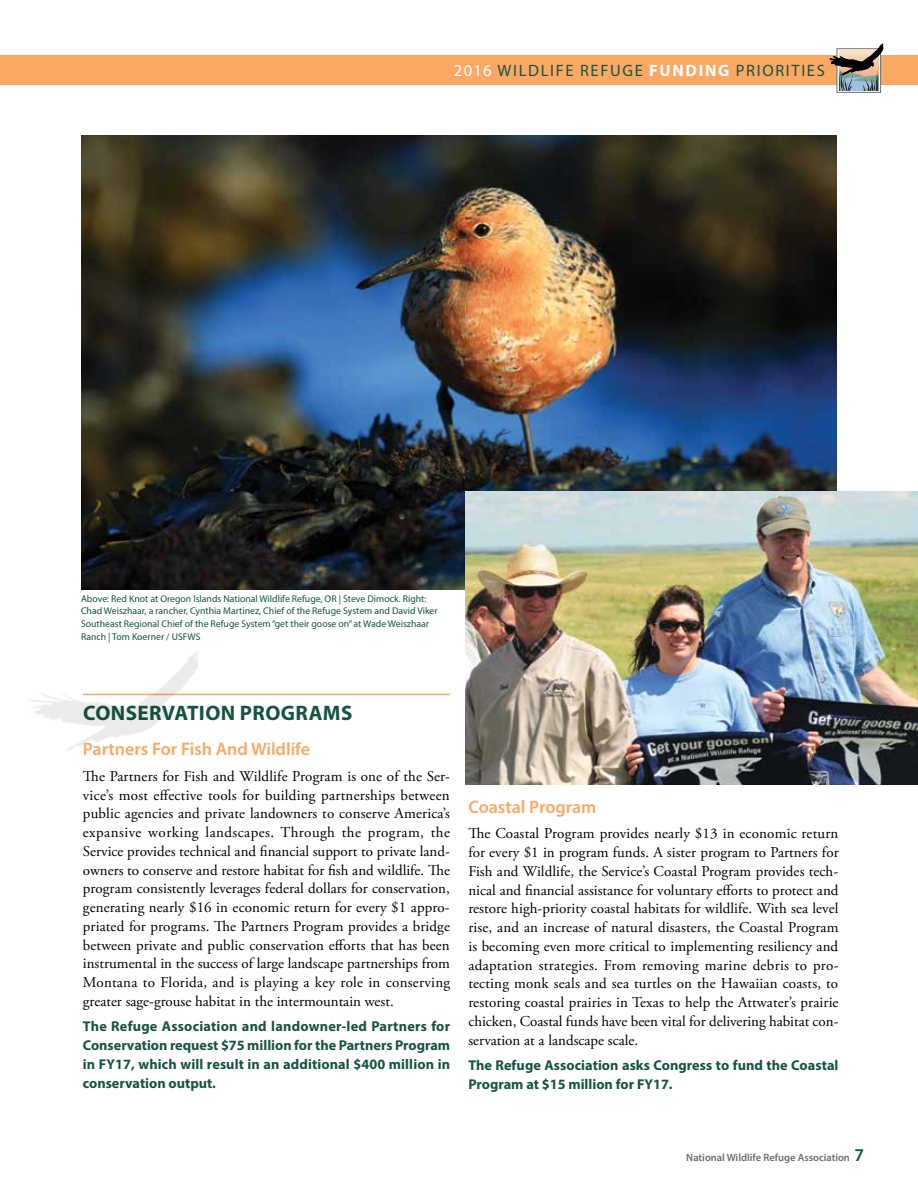
<style>
.page{position:relative;width:918px;height:1188px;background:#fff}
.page>*{position:absolute;margin:0;border:0;box-sizing:border-box;transform-origin:0 0}
.t1{font:700 21px "Myriad Pro";letter-spacing:.02em;color:#17543f}
.t2{font:600 18px "Myriad Pro";color:#faa864}
.t3{font:16.5px "Myriad Pro";letter-spacing:.1em;color:#17543f}
.t4{font:15px/18.8px "Adobe Garamond Pro";color:#000;text-align:justify}
.t5{font:700 14.25px/18.8px "Myriad Pro";letter-spacing:.005em;color:#17543f;text-align:justify}
.t6{font:600 10.5px "Myriad Pro";color:#6d6e71}
.t7{font:9.75px/12.8px "Myriad Pro";color:#17543f}
.s1{color:#fff}
.s2{font-weight:700;color:#fff}
.s3{font-size:18px;color:#17543f}
</style>
<div class="page">
<div style="left:0;top:56px;width:918px;height:29px;background:#faa864"></div>
<svg style="left:837px;top:90px;width:44px;height:3px"></svg>
<hr style="left:839px;top:90px;width:40px;height:1px;background:#ea9b69">
<svg style="left:830px;top:44px;width:53px;height:46px"></svg>
<img style="left:81px;top:135px;width:756px;height:455px">
<hr style="left:83px;top:694px;width:367px;height:1px;background:#faa864">
<img style="left:466px;top:491px;width:452px;height:293px">
<p class="t3" style="left:454px;top:60px;width:372px"><span class="s1">2016</span> WILDLIFE REFUGE <span class="s2">FUNDING</span> PRIORITIES</p>
<p class="t7" style="left:81px;top:592px;width:358px">Above: Red Knot at Oregon Islands National Wildlife Refuge, OR | Steve Dimock. Right:<br>Chad Weiszhaar, a rancher, Cynthia Martinez, Chief of the Refuge System and David Viker Southeast Regional Chief of the Refuge System “get their goose on” at Wade Weiszhaar Ranch | Tom Koerner / USFWS</p>
<h1 class="t1" style="left:83px;top:699px;width:271px">CONSERVATION PROGRAMS</h1>
<p class="t2" style="left:83px;top:738px;width:229px">Partners For Fish And Wildlife</p>
<p class="t4" style="left:83px;top:767px;width:369px">The Partners for Fish and Wildlife Program is one of the Ser&shy;vice’s most effective tools for building partnerships between public agencies and private landowners to conserve America’s expansive working landscapes. Through the program, the Service provides technical and financial support to private land&shy;owners to conserve and restore habitat for fish and wildlife. The program consistently leverages federal dollars for conservation, generating nearly $16 in economic return for every $1 appro&shy;priated for programs. The Partners Program provides a bridge between private and public conservation efforts that has been instrumental in the success of large landscape partnerships from Montana to Florida, and is playing a key role in conserving greater sage-grouse habitat in the intermountain west.</p>
<p class="t5" style="left:83px;top:1017px;width:369px">The Refuge Association and landowner-led Partners for Conservation request $75 million for the Partners Program in FY17, which will result in an additional $400 million in conservation output.</p>
<p class="t2" style="left:468px;top:796px;width:130px">Coastal Program</p>
<p class="t4" style="left:468px;top:825px;width:372px">The Coastal Program provides nearly $13 in economic return for every $1 in program funds. A sister program to Partners for Fish and Wildlife, the Service’s Coastal Program provides tech&shy;nical and financial assistance for voluntary efforts to protect and restore high-priority coastal habitats for wildlife. With sea level rise, and an increase of natural disasters, the Coastal Program is becoming even more critical to implementing resiliency and adaptation strategies. From removing marine debris to pro&shy;tecting monk seals and sea turtles on the Hawaiian coasts, to restoring coastal prairies in Texas to help the Attwater’s prairie chicken, Coastal funds have been vital for delivering habitat con&shy;servation at a landscape scale.</p>
<p class="t5" style="left:468px;top:1056px;width:372px">The Refuge Association asks Congress to fund the Coastal<br>Program at $15 million for FY17.</p>
<p class="t6" style="left:686px;top:1151px;width:179px">National Wildlife Refuge Association <span class="s3">7</span></p>
</div>
